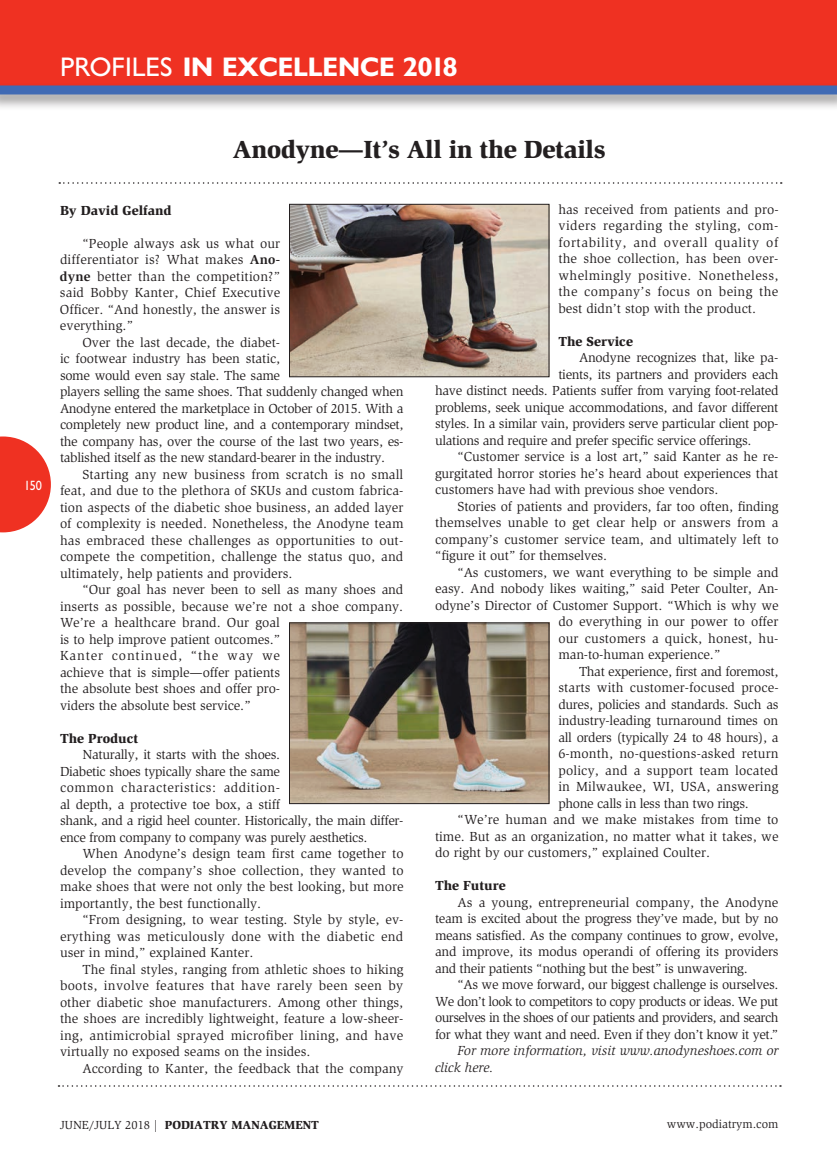
<style>
.page{position:relative;width:837px;height:1161px;background:#fff}
.page>*{position:absolute;margin:0;border:0;box-sizing:border-box;transform-origin:0 0}
.t1{font:700 27px "Humanist 521 BT";color:#fff}
.t2{font:900 25.5px "Slimbach";letter-spacing:-.015em;color:#231f20}
.t3{font:13.5px/16.5px "Slimbach";letter-spacing:-.01em;color:#231f20;text-align:justify}
.t4{font:13.5px "Slimbach";letter-spacing:.01em;color:#231f20}
.t5{font:italic 13.5px/16.5px "Slimbach";color:#231f20}
.t6{font:900 13.5px "Slimbach";color:#231f20}
.t7{font:13.5px "Slimbach";letter-spacing:.015em;color:#231f20}
.t8{font:13.5px "Humanist 521 BT";color:#fff;scale:.9 1}
.t9{font:900 12px "Slimbach";color:#231f20}
.t10{font:12px "Slimbach";color:#231f20}
.s1{font-weight:400}
.s2{font-weight:700}
</style>
<div class="page">
<svg style="left:0;top:436px;width:51px;height:96px"></svg>
<div style="left:0;top:0;width:837px;height:88px;background:#ef3122"></div>
<svg style="left:59px;top:182px;width:723px;height:2px"></svg>
<svg style="left:58px;top:1085px;width:723px;height:2px"></svg>
<div style="left:0;top:82px;width:837px;height:29px;background:#231f20;opacity:.5"></div>
<div style="left:0;top:86px;width:837px;height:8px;background:#406ab4"></div>
<img style="left:291px;top:206px;width:256px;height:169px">
<div style="left:289px;top:204px;width:260px;height:173px;border:1px solid #231f20"></div>
<img style="left:291px;top:624px;width:256px;height:178px">
<div style="left:289px;top:622px;width:260px;height:182px;border:1px solid #231f20"></div>
<h1 class="t1" style="left:60px;top:50px;width:399px"><span class="s1">PROFILES</span> IN EXCELLENCE 2018</h1>
<p class="t8" style="left:24px;top:477px;width:21px">150</p>
<h2 class="t2" style="left:233px;top:134px;width:374px">Anodyne—It’s All in the Details</h2>
<p class="t6" style="left:60px;top:202px;width:113px">By David Gelfand</p>
<p class="t3" style="left:60px;top:235px;width:222px;text-indent:23px">“People always ask us what our differentiator is? What makes <span class="s2">Ano&shy;dyne</span> better than the competition?” said Bobby Kanter, Chief Executive Officer. “And honestly, the answer is everything.”</p>
<p class="t3" style="left:60px;top:334px;width:345px;text-align:left;text-indent:23px">Over the last decade, the diabet-<br>ic footwear industry has been static,<br>some would even say stale. The same<br>players selling the same shoes. That suddenly changed when Anodyne entered the marketplace in October of 2015. With a completely new product line, and a contemporary mindset, the company has, over the course of the last two years, es&shy;tablished itself as the new standard-bearer in the industry.</p>
<p class="t3" style="left:60px;top:466px;width:345px;text-indent:23px">Starting any new business from scratch is no small feat, and due to the plethora of SKUs and custom fabrica&shy;tion aspects of the diabetic shoe business, an added layer of complexity is needed. Nonetheless, the Anodyne team has embraced these challenges as opportunities to out&shy;compete the competition, challenge the status quo, and ultimately, help patients and providers.</p>
<p class="t3" style="left:60px;top:581px;width:345px;text-align:left;text-indent:23px">“Our goal has never been to sell as many shoes and inserts as possible, because we’re not a shoe company.<br>We’re a healthcare brand. Our goal<br>is to help improve patient outcomes.”<br>Kanter continued, “the way we<br>achieve that is simple—offer patients<br>the absolute best shoes and offer pro-<br>viders the absolute best service.”</p>
<p class="t6" style="left:60px;top:730px;width:80px">The Product</p>
<p class="t3" style="left:60px;top:746px;width:345px;text-align:left;text-indent:23px">Naturally, it starts with the shoes.<br>Diabetic shoes typically share the same<br>common characteristics: addition-<br>al depth, a protective toe box, a stiff<br>shank, and a rigid heel counter. Historically, the main differ&shy;ence from company to company was purely aesthetics.</p>
<p class="t3" style="left:60px;top:845px;width:345px;text-indent:23px">When Anodyne’s design team first came together to develop the company’s shoe collection, they wanted to make shoes that were not only the best looking, but more importantly, the best functionally.</p>
<p class="t3" style="left:60px;top:911px;width:345px;text-indent:23px">“From designing, to wear testing. Style by style, ev&shy;erything was meticulously done with the diabetic end user in mind,” explained Kanter.</p>
<p class="t3" style="left:60px;top:961px;width:345px;text-indent:23px">The final styles, ranging from athletic shoes to hiking boots, involve features that have rarely been seen by other diabetic shoe manufacturers. Among other things, the shoes are incredibly lightweight, feature a low-sheer&shy;ing, antimicrobial sprayed microfiber lining, and have virtually no exposed seams on the insides.</p>
<p class="t3" style="left:83px;top:1060px;width:323px">According to Kanter, the feedback that the company</p>
<p class="t3" style="left:558px;top:201px;width:222px">has received from patients and pro&shy;viders regarding the styling, com&shy;fortability, and overall quality of the shoe collection, has been over&shy;whelmingly positive. Nonetheless, the company’s focus on being the best didn’t stop with the product.</p>
<p class="t6" style="left:558px;top:333px;width:76px">The Service</p>
<p class="t3" style="left:579px;top:350px;width:201px">Anodyne recognizes that, like pa-</p>
<p class="t3" style="left:558px;top:366px;width:222px">tients, its partners and providers each</p>
<p class="t3" style="left:435px;top:383px;width:345px">have distinct needs. Patients suffer from varying foot-related</p>
<p class="t3" style="left:435px;top:399px;width:345px">problems, seek unique accommodations, and favor different</p>
<p class="t3" style="left:435px;top:416px;width:345px">styles. In a similar vain, providers serve particular client pop-</p>
<p class="t3" style="left:435px;top:432px;width:318px">ulations and require and prefer specific service offerings.</p>
<p class="t3" style="left:458px;top:449px;width:322px">“Customer service is a lost art,” said Kanter as he re-</p>
<p class="t3" style="left:435px;top:465px;width:345px">gurgitated horror stories he’s heard about experiences that</p>
<p class="t3" style="left:435px;top:482px;width:285px">customers have had with previous shoe vendors.</p>
<p class="t3" style="left:458px;top:498px;width:323px">Stories of patients and providers, far too often, finding</p>
<p class="t4" style="left:435px;top:515px;width:345px">themselves unable to get clear help or answers from a</p>
<p class="t3" style="left:435px;top:531px;width:345px">company’s customer service team, and ultimately left to</p>
<p class="t3" style="left:435px;top:548px;width:174px">“figure it out” for themselves.</p>
<p class="t3" style="left:458px;top:564px;width:323px">“As customers, we want everything to be simple and</p>
<p class="t3" style="left:435px;top:581px;width:345px">easy. And nobody likes waiting,” said Peter Coulter, An-</p>
<p class="t3" style="left:435px;top:597px;width:345px">odyne’s Director of Customer Support. “Which is why we</p>
<p class="t3" style="left:558px;top:614px;width:221px">do everything in our power to offer</p>
<p class="t4" style="left:558px;top:631px;width:222px">our customers a quick, honest, hu-</p>
<p class="t3" style="left:558px;top:647px;width:163px">man-to-human experience.”</p>
<p class="t3" style="left:579px;top:663px;width:201px">That experience, first and foremost,</p>
<p class="t4" style="left:558px;top:680px;width:222px">starts with customer-focused proce-</p>
<p class="t3" style="left:558px;top:696px;width:222px">dures, policies and standards. Such as</p>
<p class="t3" style="left:558px;top:713px;width:222px">industry-leading turnaround times on</p>
<p class="t3" style="left:558px;top:729px;width:222px">all orders (typically 24 to 48 hours), a</p>
<p class="t4" style="left:558px;top:746px;width:222px">6-month, no-questions-asked return</p>
<p class="t7" style="left:558px;top:763px;width:222px">policy, and a support team located</p>
<p class="t4" style="left:558px;top:779px;width:222px">in Milwaukee, WI, USA, answering</p>
<p class="t3" style="left:558px;top:795px;width:192px">phone calls in less than two rings.</p>
<p class="t3" style="left:458px;top:812px;width:323px">“We’re human and we make mistakes from time to</p>
<p class="t3" style="left:435px;top:828px;width:345px">time. But as an organization, no matter what it takes, we</p>
<p class="t3" style="left:435px;top:845px;width:277px">do right by our customers,” explained Coulter.</p>
<p class="t6" style="left:435px;top:877px;width:72px">The Future</p>
<p class="t3" style="left:435px;top:894px;width:345px;text-indent:23px">As a young, entrepreneurial company, the Anodyne team is excited about the progress they’ve made, but by no means satisfied. As the company continues to grow, evolve, and improve, its modus operandi of offering its providers and their patients “nothing but the best” is unwavering.</p>
<p class="t3" style="left:435px;top:977px;width:345px;text-indent:23px">“As we move forward, our biggest challenge is ourselves.<br>We don’t look to competitors to copy products or ideas. We put ourselves in the shoes of our patients and providers, and search for what they want and need. Even if they don’t know it yet.”</p>
<p class="t5" style="left:435px;top:1043px;width:345px;text-indent:23px">For more information, visit www.anodyneshoes.com or click here.</p>
<p class="t9" style="left:60px;top:1117px;width:260px"><span class="s1">JUNE/JULY 2018 |</span> PODIATRY MANAGEMENT</p>
<p class="t10" style="left:667px;top:1117px;width:113px">www.podiatrym.com</p>
</div>
